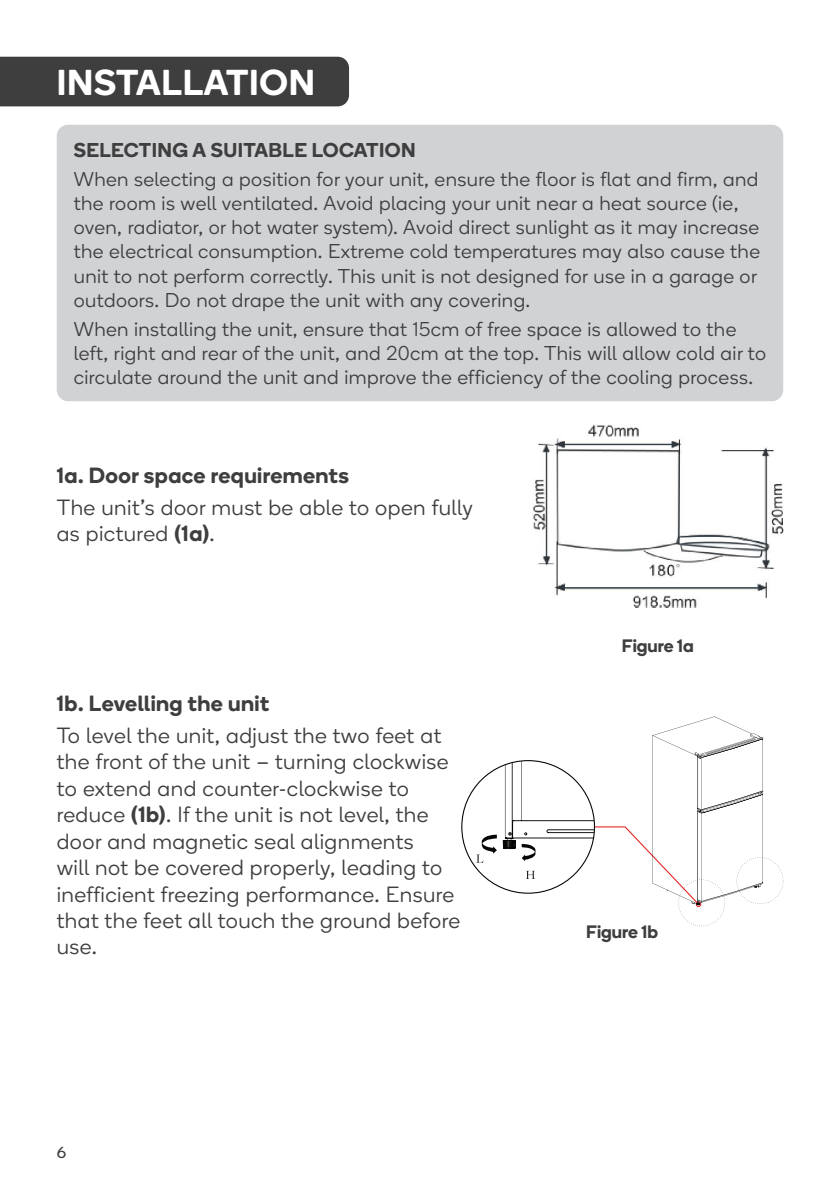
<style>
.page{position:relative;width:840px;height:1191px;background:#fff}
.page>*{position:absolute;margin:0;border:0;box-sizing:border-box;transform-origin:0 0}
.Strip_heading{font:600 36px "Boing";letter-spacing:.02em;color:#fff}
.Copy_-_standard{font:300 22px/26.4px "Boing";letter-spacing:.02em;color:#3e3e3f}
.Copy_-_Heading{font:600 22px "Boing";letter-spacing:.02em;color:#3e3e3f}
.Callout_box_-_copy{font:300 20px/24px "Boing";letter-spacing:.02em;color:#3e3e3f}
.Callout_box_-_Headin{font:600 20px "Boing";letter-spacing:.02em;color:#3e3e3f}
.Image_captions{font:600 18px "Boing";color:#3e3e3f}
.t1{font:16px "Boing";color:#3e3e3f}
.s1{font-weight:600}
</style>
<div class="page">
<div style="left:0;top:57px;width:349px;height:49px;background:#3e3e3f"></div>
<div style="left:57px;top:125px;width:725px;height:276px;background:#d1d2d4;border-radius:11px"></div>
<img style="left:532px;top:425px;width:250px;height:183px">
<svg style="left:461px;top:716px;width:321px;height:210px"></svg>
<p class="Strip_heading" style="left:57px;top:58px;width:259px">INSTALLATION</p>
<p class="Callout_box_-_Headin" style="left:74px;top:136px;width:343px">SELECTING A SUITABLE LOCATION</p>
<p class="Callout_box_-_copy" style="left:74px;top:167px;width:687px">When selecting a position for your unit, ensure the floor is flat and firm, and the room is well ventilated. Avoid placing your unit near a heat source (ie, oven, radiator, or hot water system). Avoid direct sunlight as it may increase the electrical consumption. Extreme cold temperatures may also cause the unit to not perform correctly. This unit is not designed for use in a garage or outdoors. Do not drape the unit with any covering.</p>
<p class="Callout_box_-_copy" style="left:74px;top:317px;width:693px">When installing the unit, ensure that 15cm of free space is allowed to the left, right and rear of the unit, and 20cm at the top. This will allow cold air to circulate around the unit and improve the efficiency of the cooling process.</p>
<p class="Copy_-_Heading" style="left:57px;top:459px;width:293px">1a. Door space requirements</p>
<p class="Copy_-_standard" style="left:57px;top:493px;width:417px">The unit’s door must be able to open fully as pictured <span class="s1">(1a)</span>.</p>
<p class="Copy_-_Heading" style="left:57px;top:688px;width:214px">1b. Levelling the unit</p>
<p class="Copy_-_standard" style="left:57px;top:722px;width:404px">To level the unit, adjust the two feet at the front of the unit – turning clockwise to extend and counter-clockwise to reduce <span class="s1">(1b)</span>. If the unit is not level, the door and magnetic seal alignments<br>will not be covered properly, leading to inefficient freezing performance. Ensure that the feet all touch the ground before use.</p>
<p class="t1" style="left:57px;top:1141px;width:11px">6</p>
<p class="Image_captions" style="left:621px;top:633px;width:73px">Figure 1a</p>
<p class="Image_captions" style="left:586px;top:919px;width:73px">Figure 1b</p>
</div>
